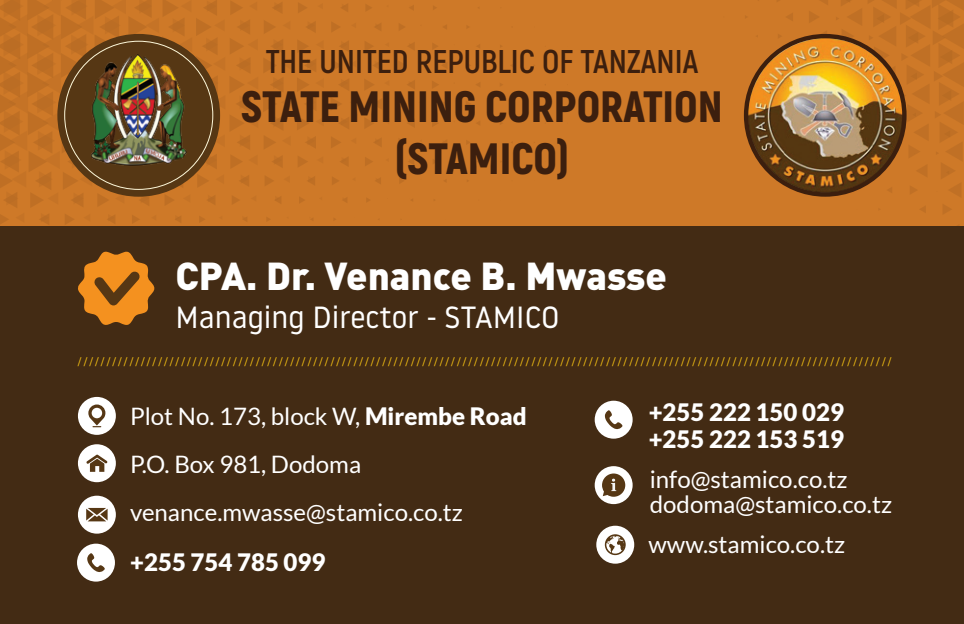
<style>
.page{position:relative;width:964px;height:624px;background:#ce7928}
.page>*{position:absolute;margin:0;border:0;box-sizing:border-box;transform-origin:0 0}
.t1{font:900 43.6px/52.4px "Akrobat";color:#3c1f0e;text-align:center}
.t2{font:900 38.4px "DIN Pro";color:#fff}
.t3{font:700 32.8px "Akrobat";color:#3c1f0e}
.t4{font:30.4px "Noway";color:#fff}
.t5{font:24px/24.8px "Lato";color:#fff}
.t6{font:900 24px/26.4px "Lato";color:#fff}
.t7{font:9.6px "Montserrat";color:#fcc713}
.s1{font-weight:900}
</style>
<div class="page">
<svg style="left:433px;top:159px;width:4px;height:5px"></svg>
<svg style="left:466px;top:101px;width:5px;height:6px"></svg>
<svg style="left:399px;top:178px;width:5px;height:6px"></svg>
<svg style="left:432px;top:120px;width:6px;height:7px"></svg>
<svg style="left:466px;top:63px;width:5px;height:5px"></svg>
<svg style="left:366px;top:198px;width:4px;height:4px"></svg>
<svg style="left:399px;top:139px;width:7px;height:7px"></svg>
<svg style="left:432px;top:81px;width:7px;height:7px"></svg>
<svg style="left:365px;top:157px;width:8px;height:9px"></svg>
<svg style="left:398px;top:99px;width:8px;height:10px"></svg>
<svg style="left:432px;top:43px;width:6px;height:6px"></svg>
<svg style="left:332px;top:177px;width:7px;height:8px"></svg>
<svg style="left:364px;top:118px;width:10px;height:10px"></svg>
<svg style="left:398px;top:61px;width:8px;height:9px"></svg>
<svg style="left:299px;top:197px;width:5px;height:6px"></svg>
<svg style="left:331px;top:137px;width:10px;height:11px"></svg>
<svg style="left:364px;top:79px;width:10px;height:11px"></svg>
<svg style="left:399px;top:23px;width:6px;height:7px"></svg>
<svg style="left:298px;top:156px;width:10px;height:11px"></svg>
<svg style="left:365px;top:41px;width:8px;height:10px"></svg>
<svg style="left:331px;top:60px;width:10px;height:11px"></svg>
<svg style="left:366px;top:4px;width:6px;height:7px"></svg>
<svg style="left:331px;top:22px;width:9px;height:10px"></svg>
<svg style="left:298px;top:3px;width:9px;height:10px"></svg>
<svg style="left:442px;top:140px;width:5px;height:5px"></svg>
<svg style="left:408px;top:158px;width:6px;height:7px"></svg>
<svg style="left:442px;top:100px;width:6px;height:7px"></svg>
<svg style="left:375px;top:178px;width:6px;height:6px"></svg>
<svg style="left:407px;top:119px;width:8px;height:9px"></svg>
<svg style="left:442px;top:63px;width:5px;height:5px"></svg>
<svg style="left:343px;top:198px;width:4px;height:5px"></svg>
<svg style="left:374px;top:138px;width:8px;height:9px"></svg>
<svg style="left:407px;top:80px;width:8px;height:9px"></svg>
<svg style="left:443px;top:25px;width:4px;height:4px"></svg>
<svg style="left:340px;top:157px;width:9px;height:9px"></svg>
<svg style="left:373px;top:99px;width:9px;height:10px"></svg>
<svg style="left:408px;top:42px;width:7px;height:8px"></svg>
<svg style="left:307px;top:176px;width:8px;height:9px"></svg>
<svg style="left:331px;top:98px;width:18px;height:31px"></svg>
<svg style="left:373px;top:60px;width:9px;height:11px"></svg>
<svg style="left:409px;top:5px;width:5px;height:5px"></svg>
<svg style="left:305px;top:136px;width:11px;height:12px"></svg>
<svg style="left:339px;top:79px;width:10px;height:12px"></svg>
<svg style="left:375px;top:23px;width:6px;height:8px"></svg>
<svg style="left:339px;top:41px;width:10px;height:11px"></svg>
<svg style="left:297px;top:40px;width:19px;height:90px"></svg>
<svg style="left:341px;top:4px;width:7px;height:8px"></svg>
<svg style="left:306px;top:21px;width:10px;height:12px"></svg>
<svg style="left:0;top:0;width:283px;height:225px"></svg>
<svg style="left:836px;top:0;width:128px;height:214px"></svg>
<svg style="left:809px;top:0;width:19px;height:23px"></svg>
<svg style="left:786px;top:13px;width:7px;height:8px"></svg>
<div style="left:0;top:227px;width:964px;height:397px;background:#432b14"></div>
<div style="left:57px;top:34px;width:163px;height:163px;background:#563714;border-radius:50%"></div>
<img style="left:91px;top:55px;width:96px;height:111px">
<div style="left:744px;top:34px;width:162px;height:163px;background:#3c1f0e;border-radius:50%"></div>
<img style="left:748px;top:38px;width:154px;height:154px;border-radius:77px">
<svg style="left:78px;top:251px;width:77px;height:74px"></svg>
<div style="left:78px;top:397px;width:38px;height:38px;background:#fff;border-radius:50%"></div>
<div style="left:78px;top:444px;width:38px;height:38px;background:#fff;border-radius:50%"></div>
<svg style="left:86px;top:454px;width:21px;height:18px"></svg>
<div style="left:78px;top:495px;width:38px;height:38px;background:#fff;border-radius:50%"></div>
<svg style="left:86px;top:508px;width:22px;height:13px"></svg>
<svg style="left:88px;top:404px;width:17px;height:23px"></svg>
<div style="left:595px;top:400px;width:37px;height:38px;background:#fff;border-radius:50%"></div>
<svg style="left:605px;top:410px;width:17px;height:19px"></svg>
<div style="left:77px;top:543px;width:38px;height:38px;background:#fff;border-radius:50%"></div>
<svg style="left:87px;top:553px;width:18px;height:19px"></svg>
<div style="left:596px;top:525px;width:38px;height:38px;background:#fff;border-radius:50%"></div>
<svg style="left:605px;top:534px;width:21px;height:21px"></svg>
<div style="left:595px;top:466px;width:37px;height:38px;background:#fff;border-radius:50%"></div>
<svg style="left:602px;top:473px;width:23px;height:23px"></svg>
<h3 class="t3" style="left:266px;top:41px;width:434px">THE UNITED REPUBLIC OF TANZANIA</h3>
<h1 class="t1" style="left:241px;top:80px;width:483px">STATE MINING CORPORATION (STAMICO)</h1>
<h2 class="t2" style="left:176px;top:250px;width:493px">CPA. Dr. Venance B. Mwasse</h2>
<h3 class="t4" style="left:176px;top:296px;width:385px">Managing Director - STAMICO</h3>
<p class="t7" style="left:78px;top:354px;width:814px">/ / / / / / / / / / / / / / / / / / / / / / / / / / / / / / / / / / / / / / / / / / / / / / / / / / / / / / / / / / / / / / / / / / / / / / / / / / / / / / / / / / / / / / / / / / / / / / / / / / / / / / / / / / / / / / / / / / / / / / / / / / / / / / / / / / / / / / / / / / / / / /</p>
<h3 class="t5" style="left:130px;top:404px;width:398px">Plot No. 173, block W, <span class="s1">Mirembe Road</span></h3>
<h3 class="t5" style="left:130px;top:451px;width:233px">P.O. Box 981, Dodoma</h3>
<h3 class="t5" style="left:130px;top:500px;width:334px">venance.mwasse@stamico.co.tz</h3>
<h3 class="t6" style="left:130px;top:548px;width:197px">+255 754 785 099</h3>
<h3 class="t6" style="left:649px;top:398px;width:197px">+255 222 150 029 +255 222 153 519</h3>
<h3 class="t5" style="left:650px;top:466px;width:244px">info@stamico.co.tz dodoma@stamico.co.tz</h3>
<h3 class="t5" style="left:648px;top:531px;width:198px">www.stamico.co.tz</h3>
</div>
